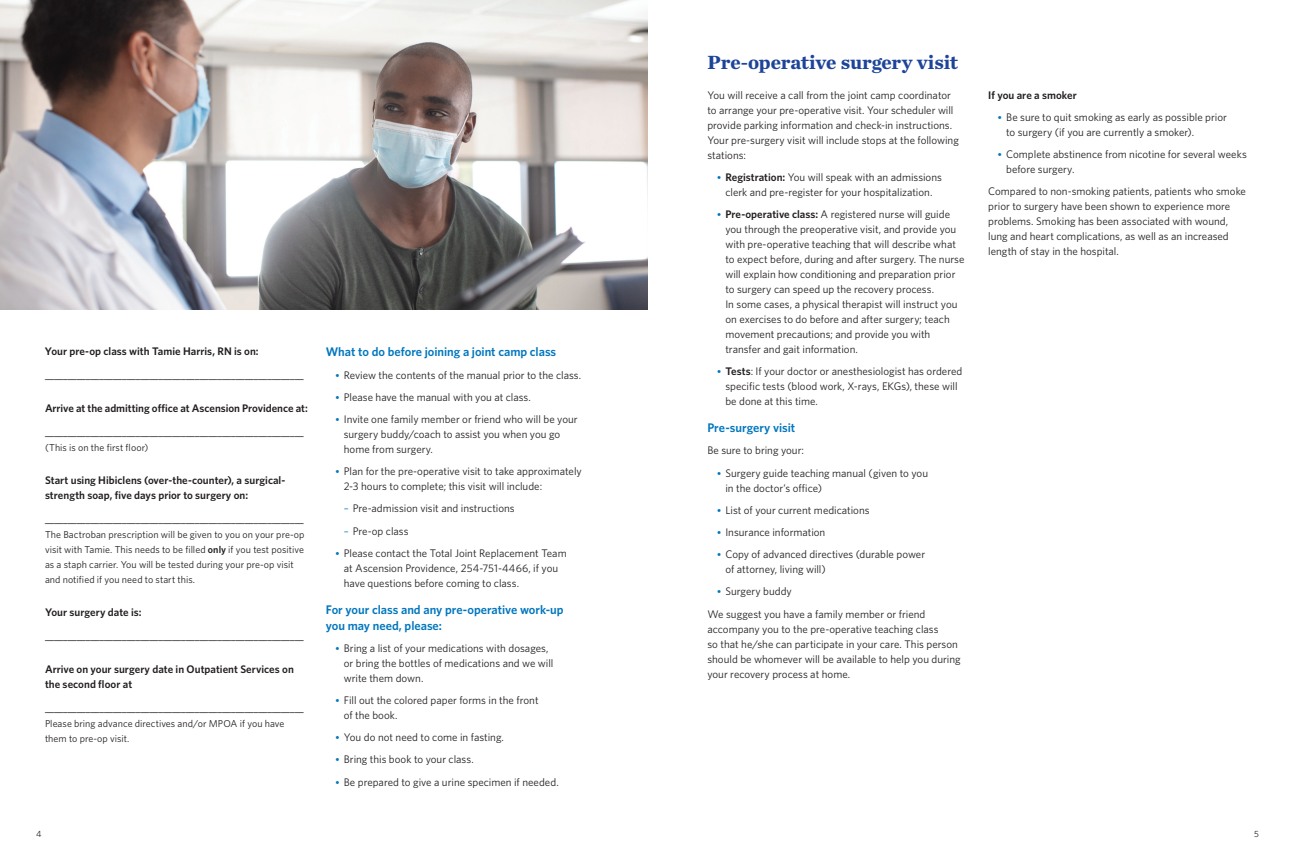
<style>
.page{position:relative;width:1296px;height:864px;background:#fff}
.page>*{position:absolute;margin:0;border:0;box-sizing:border-box;transform-origin:0 0}
.t1{font:700 20px "Chronicle Text G1";letter-spacing:-.01em;color:#1e4499}
.t2{font:600 12.5px/16px "Whitney";color:#0076be}
.t3{font:11px/15px "Whitney";color:#231f20}
.t4{font:600 11px/15px "Whitney";color:#231f20}
.t5{font:600 10px "Whitney";color:#231f20}
.t6{font:10px/15px "Whitney";letter-spacing:.005em;color:#231f20}
.t7{font:9px "Whitney";color:#231f20}
.s1{font-weight:600}
.s2{font-family:"Chronicle Text G1";color:#0076be}
.s3{color:#0076be}
</style>
<div class="page">
<img style="left:0;top:0;width:648px;height:310px">
<p class="t4" style="left:45px;top:344px;width:215px">Your pre-op class with Tamie Harris, RN is on:</p>
<p class="t5" style="left:45px;top:369px;width:260px">_________________________________________________________</p>
<p class="t4" style="left:45px;top:401px;width:264px">Arrive at the admitting office at Ascension Providence at:</p>
<p class="t5" style="left:45px;top:426px;width:260px">_________________________________________________________</p>
<p class="t6" style="left:45px;top:440px;width:105px">(This is on the first floor)</p>
<p class="t4" style="left:45px;top:473px;width:242px">Start using Hibiclens (over-the-counter), a surgical&shy;strength soap, five days prior to surgery on:</p>
<p class="t5" style="left:45px;top:513px;width:260px">_________________________________________________________</p>
<p class="t6" style="left:45px;top:527px;width:261px">The Bactroban prescription will be given to you on your pre-op visit with Tamie. This needs to be filled <span class="s1">only</span> if you test positive as a staph carrier. You will be tested during your pre-op visit and notified if you need to start this.</p>
<p class="t4" style="left:45px;top:605px;width:98px">Your surgery date is:</p>
<p class="t5" style="left:45px;top:630px;width:260px">_________________________________________________________</p>
<p class="t4" style="left:45px;top:662px;width:250px">Arrive on your surgery date in Outpatient Services on the second floor at</p>
<p class="t5" style="left:45px;top:702px;width:260px">_________________________________________________________</p>
<p class="t6" style="left:45px;top:716px;width:241px">Please bring advance directives and/or MPOA if you have them to pre-op visit.</p>
<p class="t2" style="left:326px;top:344px;width:232px">What to do before joining a joint camp class</p>
<p class="t3" style="left:335px;top:367px;width:248px"><span class="s2">•</span> Review the contents of the manual prior to the class.</p>
<p class="t3" style="left:335px;top:389px;width:198px"><span class="s2">•</span> Please have the manual with you at class.</p>
<p class="t3" style="left:344px;top:411px;width:235px;text-indent:-9px"><span class="s2">•</span> Invite one family member or friend who will be your surgery buddy/coach to assist you when you go home from surgery.</p>
<p class="t3" style="left:344px;top:464px;width:240px;text-indent:-9px"><span class="s2">•</span> Plan for the pre-operative visit to take approximately<br>2-3 hours to complete; this visit will include:</p>
<p class="t3" style="left:344px;top:501px;width:172px"><span class="s3">–</span> Pre-admission visit and instructions</p>
<p class="t3" style="left:344px;top:523px;width:66px"><span class="s3">–</span> Pre-op class</p>
<p class="t3" style="left:344px;top:545px;width:224px;text-indent:-9px"><span class="s2">•</span> Please contact the Total Joint Replacement Team at Ascension Providence, 254-751-4466, if you have questions before coming to class.</p>
<p class="t2" style="left:326px;top:601px;width:239px">For your class and any pre-operative work-up you may need, please:</p>
<p class="t3" style="left:344px;top:640px;width:211px;text-indent:-9px"><span class="s2">•</span> Bring a list of your medications with dosages, or bring the bottles of medications and we will write them down.</p>
<p class="t3" style="left:344px;top:692px;width:196px;text-indent:-9px"><span class="s2">•</span> Fill out the colored paper forms in the front of the book.</p>
<p class="t3" style="left:335px;top:730px;width:171px"><span class="s2">•</span> You do not need to come in fasting.</p>
<p class="t3" style="left:335px;top:752px;width:140px"><span class="s2">•</span> Bring this book to your class.</p>
<p class="t3" style="left:335px;top:774px;width:225px"><span class="s2">•</span> Be prepared to give a urine specimen if needed.</p>
<h1 class="t1" style="left:707px;top:46px;width:252px">Pre-operative surgery visit</h1>
<p class="t3" style="left:707px;top:87px;width:253px">You will receive a call from the joint camp coordinator to arrange your pre-operative visit. Your scheduler will provide parking information and check-in instructions.<br>Your pre-surgery visit will include stops at the following stations:</p>
<p class="t3" style="left:716px;top:169px;width:227px;text-align:center"><span class="s2">•</span> <span class="s1">Registration:</span> You will speak with an admissions clerk and pre-register for your hospitalization.</p>
<p class="t3" style="left:725px;top:207px;width:241px;text-indent:-9px"><span class="s2">•</span> <span class="s1">Pre-operative class:</span> A registered nurse will guide you through the preoperative visit, and provide you with pre-operative teaching that will describe what to expect before, during and after surgery. The nurse will explain how conditioning and preparation prior to surgery can speed up the recovery process.<br>In some cases, a physical therapist will instruct you on exercises to do before and after surgery; teach movement precautions; and provide you with transfer and gait information.</p>
<p class="t3" style="left:725px;top:364px;width:238px;text-indent:-9px"><span class="s2">•</span> <span class="s1">Tests</span>: If your doctor or anesthesiologist has ordered specific tests (blood work, X-rays, EKGs), these will be done at this time.</p>
<p class="t2" style="left:707px;top:420px;width:89px">Pre-surgery visit</p>
<p class="t3" style="left:707px;top:443px;width:98px">Be sure to bring your:</p>
<p class="t3" style="left:725px;top:465px;width:204px;text-indent:-9px"><span class="s2">•</span> Surgery guide teaching manual (given to you in the doctor’s office)</p>
<p class="t3" style="left:716px;top:502px;width:155px"><span class="s2">•</span> List of your current medications</p>
<p class="t3" style="left:716px;top:524px;width:110px"><span class="s2">•</span> Insurance information</p>
<p class="t3" style="left:725px;top:547px;width:201px;text-indent:-9px"><span class="s2">•</span> Copy of advanced directives (durable power of attorney, living will)</p>
<p class="t3" style="left:707px;top:580px;width:220px;line-height:22.2px;text-indent:9px"><span class="s2">•</span> Surgery buddy<br>We suggest you have a family member or friend</p>
<p class="t3" style="left:707px;top:621px;width:255px">accompany you to the pre-operative teaching class<br>so that he/she can participate in your care. This person should be whomever will be available to help you during your recovery process at home.</p>
<p class="t4" style="left:988px;top:87px;width:90px">If you are a smoker</p>
<p class="t3" style="left:1006px;top:109px;width:222px;text-indent:-9px"><span class="s2">•</span> Be sure to quit smoking as early as possible prior to surgery (if you are currently a smoker).</p>
<p class="t3" style="left:1006px;top:146px;width:242px;text-indent:-9px"><span class="s2">•</span> Complete abstinence from nicotine for several weeks before surgery.</p>
<p class="t3" style="left:988px;top:184px;width:259px">Compared to non-smoking patients, patients who smoke prior to surgery have been shown to experience more problems. Smoking has been associated with wound, lung and heart complications, as well as an increased length of stay in the hospital.</p>
<p class="t7" style="left:36px;top:828px;width:7px">4</p>
<p class="t7" style="left:1254px;top:828px;width:6px">5</p>
</div>
